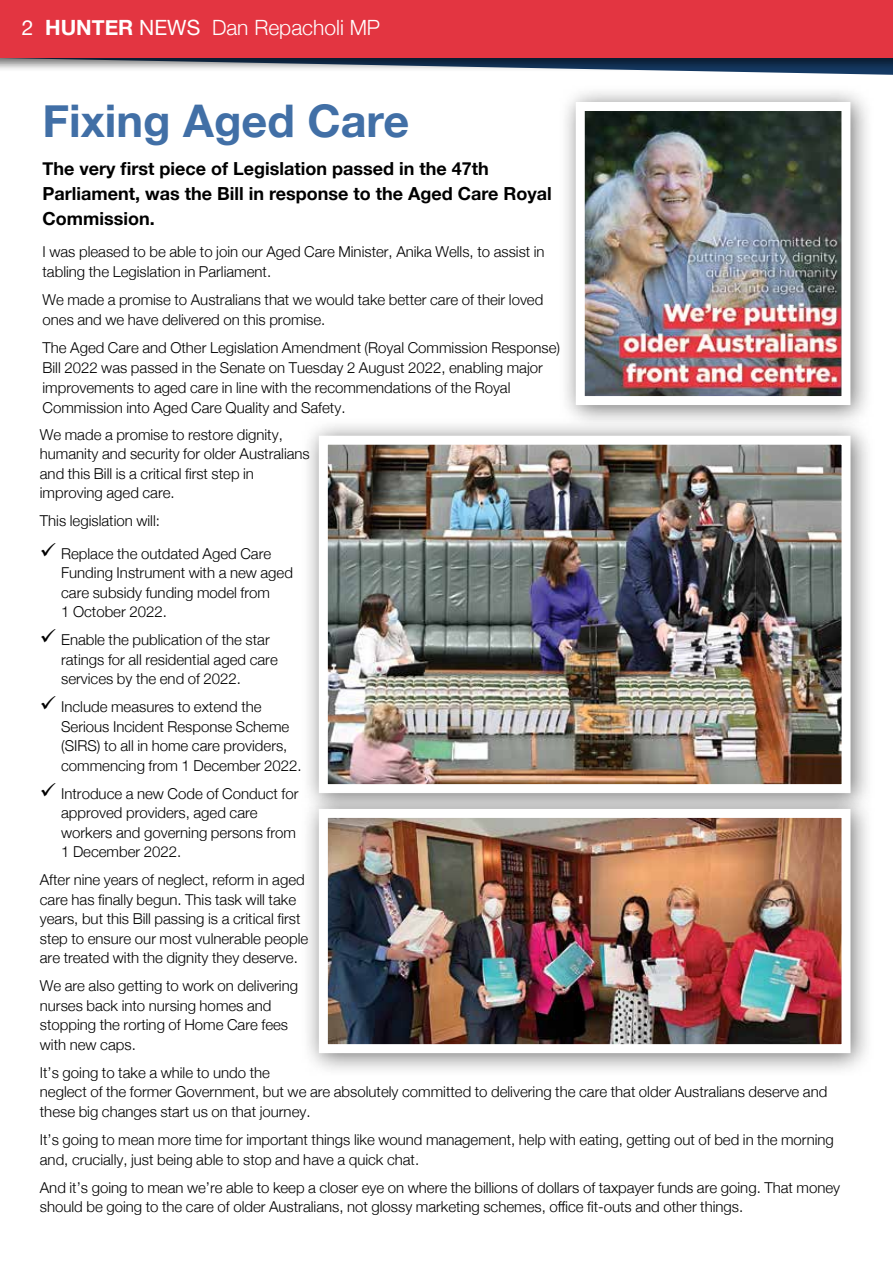
<style>
.page{position:relative;width:893px;height:1263px;background:#fff}
.page>*{position:absolute;margin:0;border:0;box-sizing:border-box;transform-origin:0 0}
.t1{font:700 45px "Helvetica Neue";color:#416fa6}
.t2{font:300 21px "Helvetica Neue";color:#fff}
.t3{font:700 18px/25px "Helvetica Neue";color:#000}
.t4{font:300 15px/19.5px "Helvetica Neue";color:#000}
.s1{font-weight:400}
.s2{font-weight:700}
</style>
<div class="page">
<svg style="left:746px;top:72px;width:146px;height:3px"></svg>
<div style="left:301px;top:418px;width:574px;height:399px;background:#000;opacity:.55"></div>
<img style="left:329px;top:446px;width:511px;height:337px">
<div style="left:319px;top:436px;width:531px;height:357px;border:9px solid #fff"></div>
<div style="left:301px;top:791px;width:574px;height:287px;background:#000;opacity:.55"></div>
<img style="left:329px;top:819px;width:511px;height:224px">
<div style="left:319px;top:809px;width:531px;height:244px;border:9px solid #fff"></div>
<div style="left:558px;top:85px;width:316px;height:344px;background:#000;opacity:.55"></div>
<img style="left:586px;top:112px;width:254px;height:283px">
<div style="left:576px;top:102px;width:274px;height:303px;border:9px solid #fff"></div>
<div style="left:0;top:0;width:893px;height:72px;background:#000;opacity:.55"></div>
<div style="left:0;top:0;width:893px;height:57px;background:#e33541"></div>
<h2 class="t2" style="left:22px;top:11px;width:360px"><span class="s1">2</span> <span class="s2">HUNTER</span> <span class="s1">NEWS</span> Dan Repacholi MP</h2>
<h1 class="t1" style="left:43px;top:86px;width:368px">Fixing Aged Care</h1>
<p class="t3" style="left:43px;top:156px;width:511px">The very first piece of Legislation passed in the 47th<br>Parliament, was the Bill in response to the Aged Care Royal<br>Commission.</p>
<p class="t4" style="left:43px;top:241px;width:504px">I was pleased to be able to join our Aged Care Minister, Anika Wells, to assist in tabling the Legislation in Parliament.</p>
<p class="t4" style="left:43px;top:289px;width:502px">We made a promise to Australians that we would take better care of their loved ones and we have delivered on this promise.</p>
<p class="t4" style="left:43px;top:337px;width:519px">The Aged Care and Other Legislation Amendment (Royal Commission Response)<br>Bill 2022 was passed in the Senate on Tuesday 2 August 2022, enabling major improvements to aged care in line with the recommendations of the Royal Commission into Aged Care Quality and Safety.</p>
<p class="t4" style="left:40px;top:424px;width:271px">We made a promise to restore dignity, humanity and security for older Australians and this Bill is a critical first step in improving aged care.</p>
<p class="t4" style="left:61px;top:504px;width:212px;line-height:32.2px;text-indent:-21px">This legislation will:<br>Replace the outdated Aged Care</p>
<p class="t4" style="left:61px;top:562px;width:233px">Funding Instrument with a new aged care subsidy funding model from<br>1 October 2022.</p>
<p class="t4" style="left:61px;top:629px;width:218px">Enable the publication of the star ratings for all residential aged care services by the end of 2022.</p>
<p class="t4" style="left:61px;top:696px;width:242px">Include measures to extend the Serious Incident Response Scheme (SIRS) to all in home care providers, commencing from 1 December 2022.</p>
<p class="t4" style="left:61px;top:782px;width:239px">Introduce a new Code of Conduct for approved providers, aged care workers and governing persons from<br>1 December 2022.</p>
<p class="t4" style="left:40px;top:869px;width:270px">After nine years of neglect, reform in aged care has finally begun. This task will take years, but this Bill passing is a critical first step to ensure our most vulnerable people are treated with the dignity they deserve.</p>
<p class="t4" style="left:40px;top:975px;width:260px">We are also getting to work on delivering nurses back into nursing homes and stopping the rorting of Home Care fees with new caps.</p>
<p class="t4" style="left:40px;top:1062px;width:789px">It’s going to take a while to undo the<br>neglect of the former Government, but we are absolutely committed to delivering the care that older Australians deserve and these big changes start us on that journey.</p>
<p class="t4" style="left:40px;top:1129px;width:795px">It’s going to mean more time for important things like wound management, help with eating, getting out of bed in the morning and, crucially, just being able to stop and have a quick chat.</p>
<p class="t4" style="left:40px;top:1176px;width:802px">And it’s going to mean we’re able to keep a closer eye on where the billions of dollars of taxpayer funds are going. That money should be going to the care of older Australians, not glossy marketing schemes, office fit-outs and other things.</p>
</div>
